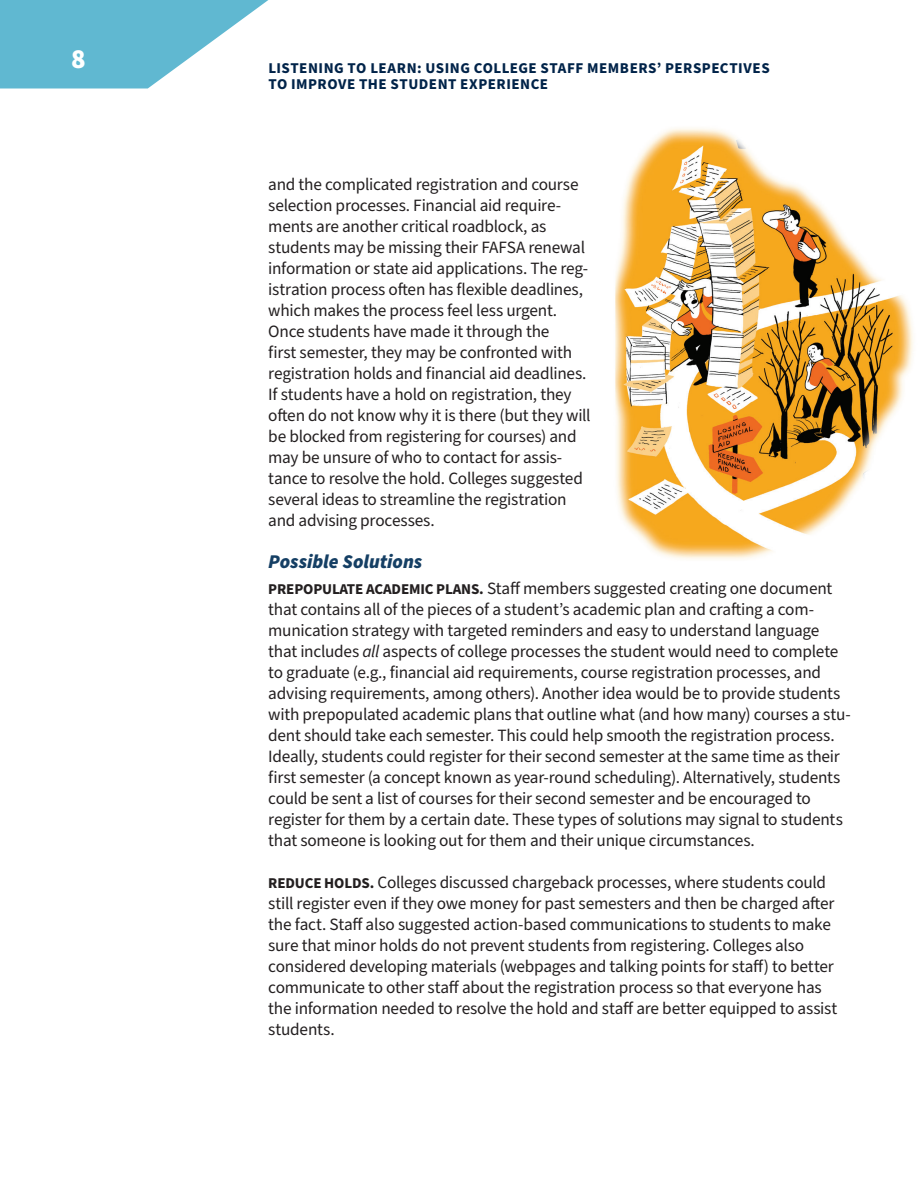
<style>
.page{position:relative;width:918px;height:1188px;background:#fff}
.page>*{position:absolute;margin:0;border:0;box-sizing:border-box;transform-origin:0 0}
.t1{font:900 27px "Source Sans Pro";color:#fff}
.Subhead_C{font:italic 900 19.5px "Source Sans Pro";color:#153f64}
.Body_Text{font:17.25px/21px "Source Sans Pro";letter-spacing:-.015em;color:#231f20}
.t2{font:700 15px/16.5px "Source Sans Pro";letter-spacing:.035em;color:#002349}
.s1{font-weight:700;font-size:15px}
.s2{font-style:italic}
</style>
<div class="page">
<svg style="left:0;top:0;width:268px;height:88px"></svg>
<img style="left:615px;top:128px;width:298px;height:431px">
<h1 class="t1" style="left:71px;top:40px;width:16px">8</h1>
<p class="t2" style="left:268px;top:60px;width:503px">LISTENING TO LEARN: USING COLLEGE STAFF MEMBERS’ PERSPECTIVES<br>TO IMPROVE THE STUDENT EXPERIENCE</p>
<p class="Body_Text" style="left:268px;top:175px;width:324px">and the complicated registration and course selection processes. Financial aid require&shy;ments are another critical roadblock, as students may be missing their FAFSA renewal information or state aid applications. The reg&shy;istration process often has flexible deadlines, which makes the process feel less urgent.<br>Once students have made it through the<br>first semester, they may be confronted with registration holds and financial aid deadlines.<br>If students have a hold on registration, they often do not know why it is there (but they will be blocked from registering for courses) and may be unsure of who to contact for assis&shy;tance to resolve the hold. Colleges suggested several ideas to streamline the registration and advising processes.</p>
<p class="Subhead_C" style="left:268px;top:548px;width:156px">Possible Solutions</p>
<p class="Body_Text" style="left:268px;top:578px;width:584px"><span class="s1">PREPOPULATE ACADEMIC PLANS.</span> Staff members suggested creating one document that contains all of the pieces of a student’s academic plan and crafting a com&shy;munication strategy with targeted reminders and easy to understand language that includes <span class="s2">all</span> aspects of college processes the student would need to complete to graduate (e.g., financial aid requirements, course registration processes, and advising requirements, among others). Another idea would be to provide students with prepopulated academic plans that outline what (and how many) courses a stu&shy;dent should take each semester. This could help smooth the registration process.<br>Ideally, students could register for their second semester at the same time as their first semester (a concept known as year-round scheduling). Alternatively, students could be sent a list of courses for their second semester and be encouraged to register for them by a certain date. These types of solutions may signal to students that someone is looking out for them and their unique circumstances.</p>
<p class="Body_Text" style="left:268px;top:872px;width:571px"><span class="s1">REDUCE HOLDS.</span> Colleges discussed chargeback processes, where students could still register even if they owe money for past semesters and then be charged after the fact. Staff also suggested action-based communications to students to make sure that minor holds do not prevent students from registering. Colleges also considered developing materials (webpages and talking points for staff) to better communicate to other staff about the registration process so that everyone has the information needed to resolve the hold and staff are better equipped to assist students.</p>
</div>
